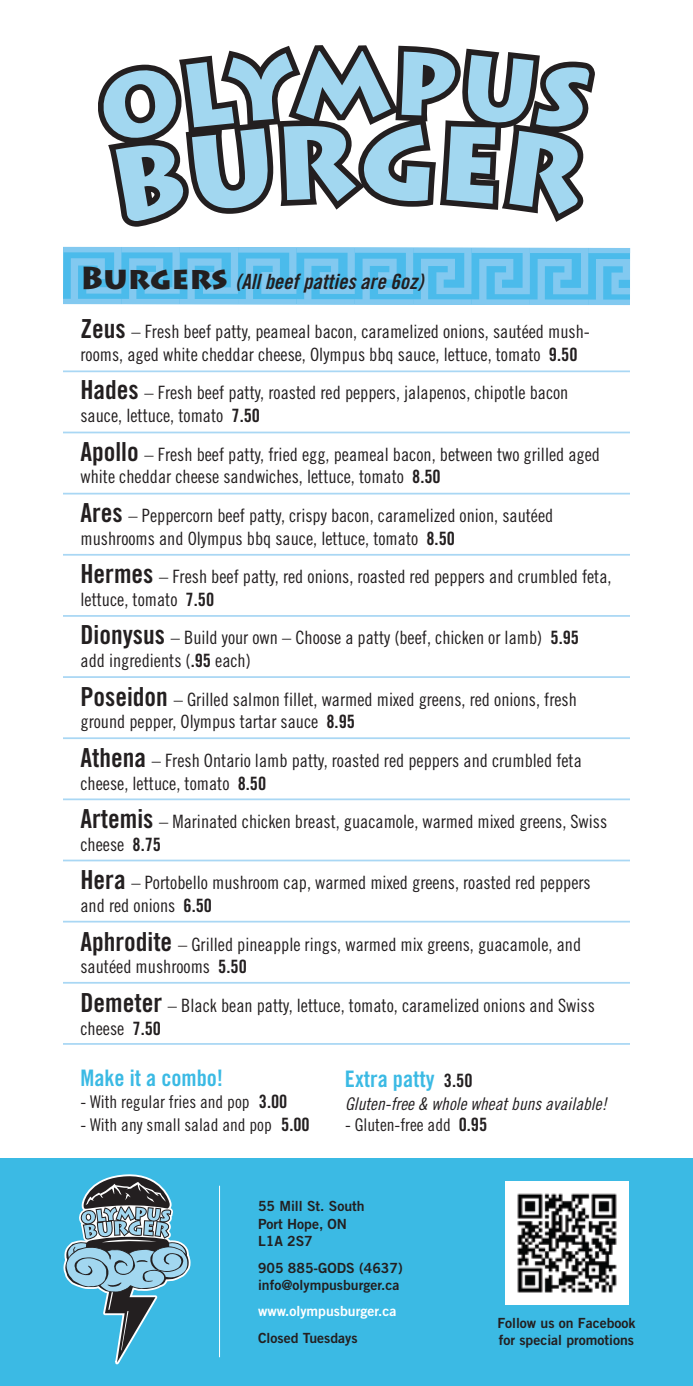
<style>
.page{position:relative;width:693px;height:1386px;background:#fff}
.page>*{position:absolute;margin:0;border:0;box-sizing:border-box;transform-origin:0 0}
.t1{font:22.75px "Trade Gothic Bold Cond Twenty";color:#3bbae4}
.t2{font:21px "Trade Gothic Bold Cond Twenty Obl";color:#231f20}
.t3{font:18.38px/22.8px "Trade Gothic Cond Eighteen";color:#231f20}
.t4{font:17.5px "Trade Gothic Cond Eighteen";color:#231f20}
.t5{font:17.5px "Trade Gothic Cond Eighteen Obl";color:#231f20}
.t6{font:14px/17.5px "Trade Gothic Bold Two";color:#231f20}
.t7{font:14px "Trade Gothic Bold Two";color:#fff}
.s1{font-family:"Lithos Pro";font-weight:900;font-size:31.5px}
.s2{font-family:"Trade Gothic Bold Cond Twenty";font-size:26.25px}
.s3{font-family:"Trade Gothic Bold Cond Twenty"}
.s4{font-family:"Trade Gothic Bold Cond Twenty";font-size:18.38px}
.s5{font-size:18.38px;color:#231f20}
</style>
<div class="page">
<svg style="left:281px;top:45px;width:157px;height:4px"></svg>
<svg style="left:98px;top:49px;width:497px;height:178px"></svg>
<svg style="left:63px;top:247px;width:567px;height:58px;background:#6ac3ed"></svg>
<div style="left:0;top:1159px;width:693px;height:227px;background:#3bbae4"></div>
<svg style="left:62px;top:1158px;width:130px;height:207px"></svg>
<hr style="left:219px;top:1186px;width:1px;height:171px;background:#fff">
<img style="left:505px;top:1181px;width:124px;height:124px">
<hr style="left:63px;top:370px;width:567px;height:2px;background:#a9d7f4">
<hr style="left:63px;top:432px;width:567px;height:1px;background:#a9d7f4">
<hr style="left:63px;top:493px;width:567px;height:2px;background:#a9d7f4">
<hr style="left:63px;top:554px;width:567px;height:2px;background:#a9d7f4">
<hr style="left:63px;top:615px;width:567px;height:2px;background:#a9d7f4">
<hr style="left:63px;top:676px;width:567px;height:2px;background:#a9d7f4">
<hr style="left:63px;top:737px;width:567px;height:2px;background:#a9d7f4">
<hr style="left:63px;top:798px;width:567px;height:2px;background:#a9d7f4">
<hr style="left:63px;top:860px;width:567px;height:1px;background:#a9d7f4">
<hr style="left:63px;top:921px;width:567px;height:2px;background:#a9d7f4">
<hr style="left:63px;top:982px;width:567px;height:2px;background:#a9d7f4">
<hr style="left:63px;top:1043px;width:567px;height:2px;background:#a9d7f4">
<p class="t2" style="left:81px;top:269px;width:344px"><span class="s1">Burgers</span> (All beef patties are 6oz)</p>
<p class="t3" style="left:81px;top:320px;width:511px"><span class="s2">Zeus</span> – Fresh beef patty, peameal bacon, caramelized onions, sautéed mush&shy;rooms, aged white cheddar cheese, Olympus bbq sauce, lettuce, tomato <span class="s3">9.50</span></p>
<p class="t3" style="left:81px;top:381px;width:489px"><span class="s2">Hades</span> – Fresh beef patty, roasted red peppers, jalapenos, chipotle bacon sauce, lettuce, tomato <span class="s3">7.50</span></p>
<p class="t3" style="left:81px;top:442px;width:521px"><span class="s2">Apollo</span> – Fresh beef patty, fried egg, peameal bacon, between two grilled aged white cheddar cheese sandwiches, lettuce, tomato <span class="s3">8.50</span></p>
<p class="t3" style="left:81px;top:504px;width:474px"><span class="s2">Ares</span> – Peppercorn beef patty, crispy bacon, caramelized onion, sautéed mushrooms and Olympus bbq sauce, lettuce, tomato <span class="s3">8.50</span></p>
<p class="t3" style="left:81px;top:565px;width:533px"><span class="s2">Hermes</span> – Fresh beef patty, red onions, roasted red peppers and crumbled feta, lettuce, tomato <span class="s3">7.50</span></p>
<p class="t3" style="left:81px;top:626px;width:500px"><span class="s2">Dionysus</span> – Build your own – Choose a patty (beef, chicken or lamb) <span class="s3">5.95 </span>add ingredients (<span class="s3">.95</span> each)</p>
<p class="t3" style="left:81px;top:687px;width:498px"><span class="s2">Poseidon</span> – Grilled salmon fillet, warmed mixed greens, red onions, fresh ground pepper, Olympus tartar sauce <span class="s3">8.95</span></p>
<p class="t3" style="left:81px;top:749px;width:503px"><span class="s2">Athena</span> – Fresh Ontario lamb patty, roasted red peppers and crumbled feta cheese, lettuce, tomato <span class="s3">8.50</span></p>
<p class="t3" style="left:81px;top:810px;width:528px"><span class="s2">Artemis</span> – Marinated chicken breast, guacamole, warmed mixed greens, Swiss cheese <span class="s3">8.75</span></p>
<p class="t3" style="left:81px;top:871px;width:512px"><span class="s2">Hera</span> – Portobello mushroom cap, warmed mixed greens, roasted red peppers and red onions <span class="s3">6.50</span></p>
<p class="t3" style="left:81px;top:932px;width:502px"><span class="s2">Aphrodite</span> – Grilled pineapple rings, warmed mix greens, guacamole, and sautéed mushrooms <span class="s3">5.50</span></p>
<p class="t3" style="left:81px;top:994px;width:516px"><span class="s2">Demeter</span> – Black bean patty, lettuce, tomato, caramelized onions and Swiss cheese <span class="s3">7.50</span></p>
<p class="t1" style="left:81px;top:1064px;width:144px">Make it a combo!</p>
<p class="t4" style="left:81px;top:1092px;width:208px">- With regular fries and pop <span class="s4">3.00</span></p>
<p class="t4" style="left:81px;top:1115px;width:231px">- With any small salad and pop <span class="s4">5.00</span></p>
<p class="t1" style="left:345px;top:1065px;width:129px">Extra patty <span class="s5">3.50</span></p>
<p class="t5" style="left:345px;top:1094px;width:264px">Gluten-free &amp; whole wheat buns available!</p>
<p class="t4" style="left:345px;top:1115px;width:144px">- Gluten-free add <span class="s4">0.95</span></p>
<p class="t6" style="left:258px;top:1197px;width:108px">55 Mill St. South<br>Port Hope, ON<br>L1A 2S7</p>
<p class="t6" style="left:258px;top:1259px;width:146px">905 885-GODS (4637) info@olympusburger.ca</p>
<p class="t7" style="left:258px;top:1303px;width:140px">www.olympusburger.ca</p>
<p class="t6" style="left:258px;top:1329px;width:101px">Closed Tuesdays</p>
<p class="t6" style="left:497px;top:1314px;width:140px">Follow us on Facebook for special promotions</p>
</div>
